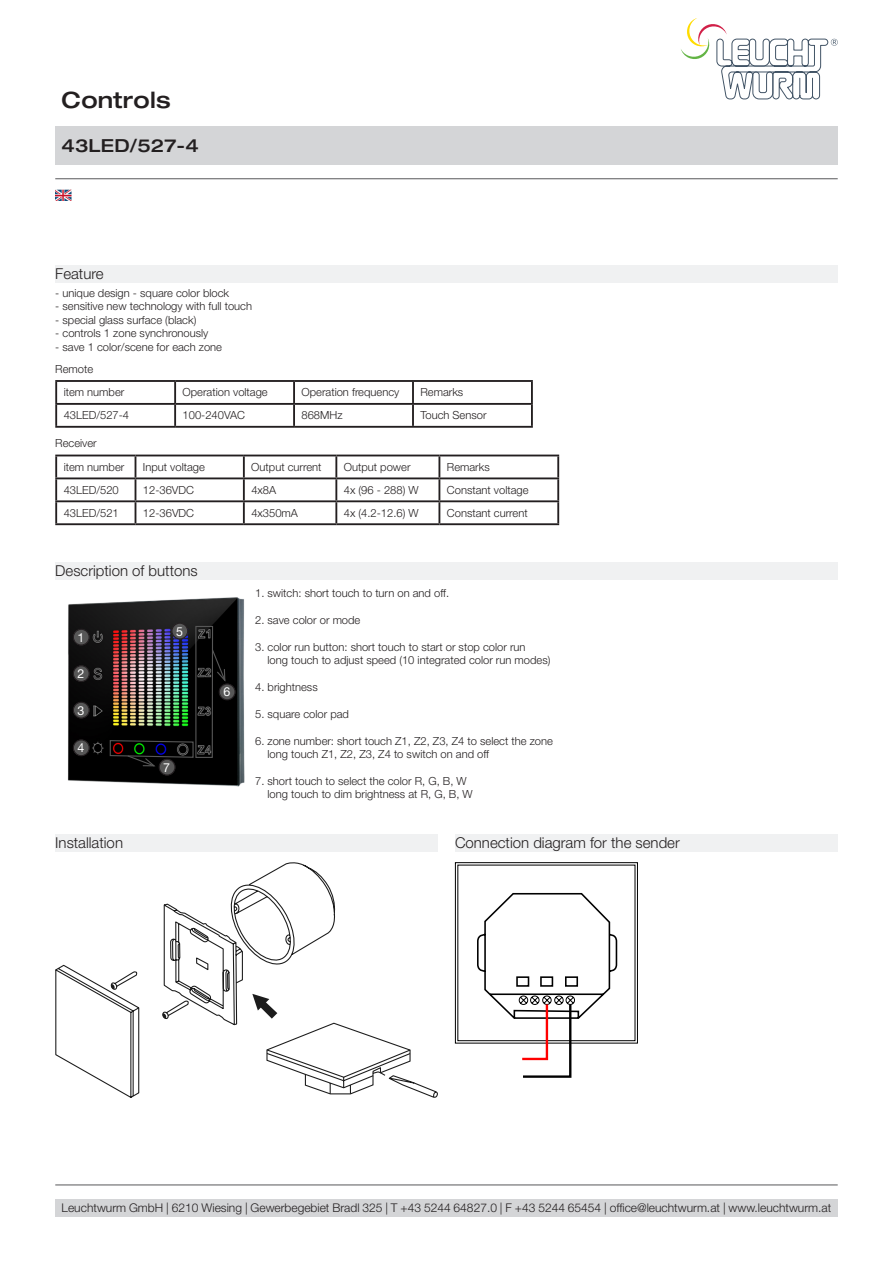
<style>
.page{position:relative;width:893px;height:1263px;background:#fff}
.page>*{position:absolute;margin:0;border:0;box-sizing:border-box;transform-origin:0 0}
.t1{font:500 expanded 22.5px "Helvetica Neue LT Pro";letter-spacing:.01em;color:#231f20}
.t2{font:500 expanded 18px "Helvetica Neue LT Pro";letter-spacing:.01em;color:#231f20}
.t3{font:300 15px "Helvetica Neue LT Pro";color:#231f20}
.t4{font:12.45px "Helvetica Neue LT Pro";color:#fff}
.t5{font:300 12px "Helvetica Neue LT Pro";color:#231f20}
.t6{font:300 11.25px/13.4px "Helvetica Neue LT Pro";color:#231f20}
</style>
<div class="page">
<div style="left:55px;top:126px;width:783px;height:39px;background:#d4d5d7"></div>
<div style="left:55px;top:1199px;width:783px;height:17px;background:#d4d5d7"></div>
<svg style="left:681px;top:18px;width:157px;height:81px"></svg>
<hr style="left:55px;top:1184px;width:783px;height:1px;background:#57585a">
<hr style="left:55px;top:178px;width:783px;height:1px;background:#57585a">
<div style="left:455px;top:834px;width:383px;height:18px;background:#f0f1f2"></div>
<div style="left:55px;top:834px;width:383px;height:18px;background:#f0f1f2"></div>
<svg style="left:455px;top:862px;width:183px;height:216px"></svg>
<div style="left:55px;top:562px;width:783px;height:17px;background:#f0f1f2"></div>
<img style="left:68px;top:597px;width:177px;height:186px">
<div style="left:172px;top:623px;width:16px;height:16px;background:#575757;border-radius:50%"></div>
<div style="left:73px;top:629px;width:16px;height:16px;background:#575757;border-radius:50%"></div>
<div style="left:73px;top:665px;width:16px;height:17px;background:#575757;border-radius:50%"></div>
<div style="left:73px;top:702px;width:16px;height:16px;background:#575757;border-radius:50%"></div>
<div style="left:73px;top:740px;width:16px;height:16px;background:#575757;border-radius:50%"></div>
<div style="left:159px;top:759px;width:16px;height:16px;background:#575757;border-radius:50%"></div>
<div style="left:219px;top:684px;width:16px;height:16px;background:#575757;border-radius:50%"></div>
<div style="left:171px;top:623px;width:17px;height:16px;border:1px solid #241f21;border-radius:50%"></div>
<div style="left:73px;top:629px;width:17px;height:17px;border:1px solid #241f21;border-radius:50%"></div>
<div style="left:73px;top:665px;width:17px;height:17px;border:1px solid #241f21;border-radius:50%"></div>
<div style="left:73px;top:702px;width:17px;height:16px;border:1px solid #241f21;border-radius:50%"></div>
<div style="left:73px;top:739px;width:17px;height:17px;border:1px solid #241f21;border-radius:50%"></div>
<div style="left:159px;top:759px;width:17px;height:17px;border:1px solid #241f21;border-radius:50%"></div>
<div style="left:219px;top:683px;width:17px;height:17px;border:1px solid #241f21;border-radius:50%"></div>
<div style="left:195px;top:626px;width:18px;height:132px;border:1px solid #575757"></div>
<svg style="left:109px;top:739px;width:85px;height:28px;background:#131313"></svg>
<svg style="left:211px;top:648px;width:15px;height:35px"></svg>
<svg style="left:55px;top:769px;width:188px;height:329px"></svg>
<svg style="left:111px;top:984px;width:4px;height:5px"></svg>
<svg style="left:161px;top:1000px;width:28px;height:20px"></svg>
<svg style="left:227px;top:860px;width:108px;height:109px"></svg>
<svg style="left:252px;top:994px;width:186px;height:104px"></svg>
<div style="left:55px;top:266px;width:783px;height:17px;background:#f0f1f2"></div>
<hr style="left:55px;top:380px;width:120px;height:2px;background:#231f20">
<hr style="left:55px;top:382px;width:2px;height:21px;background:#231f20">
<hr style="left:175px;top:380px;width:119px;height:2px;background:#231f20">
<hr style="left:174px;top:382px;width:2px;height:21px;background:#231f20">
<hr style="left:294px;top:380px;width:119px;height:2px;background:#231f20">
<hr style="left:293px;top:382px;width:2px;height:21px;background:#231f20">
<hr style="left:413px;top:380px;width:120px;height:2px;background:#231f20">
<hr style="left:412px;top:382px;width:2px;height:21px;background:#231f20">
<hr style="left:531px;top:382px;width:2px;height:21px;background:#231f20">
<hr style="left:55px;top:403px;width:120px;height:2px;background:#231f20">
<hr style="left:55px;top:405px;width:2px;height:21px;background:#231f20">
<hr style="left:175px;top:403px;width:119px;height:2px;background:#231f20">
<hr style="left:174px;top:405px;width:2px;height:21px;background:#231f20">
<hr style="left:294px;top:403px;width:119px;height:2px;background:#231f20">
<hr style="left:293px;top:405px;width:2px;height:21px;background:#231f20">
<hr style="left:413px;top:403px;width:120px;height:2px;background:#231f20">
<hr style="left:412px;top:405px;width:2px;height:21px;background:#231f20">
<hr style="left:531px;top:405px;width:2px;height:21px;background:#231f20">
<hr style="left:55px;top:426px;width:120px;height:2px;background:#231f20">
<hr style="left:175px;top:426px;width:119px;height:2px;background:#231f20">
<hr style="left:294px;top:426px;width:119px;height:2px;background:#231f20">
<hr style="left:413px;top:426px;width:120px;height:2px;background:#231f20">
<hr style="left:55px;top:455px;width:80px;height:1px;background:#231f20">
<hr style="left:55px;top:456px;width:2px;height:21px;background:#231f20">
<hr style="left:135px;top:455px;width:109px;height:1px;background:#231f20">
<hr style="left:244px;top:455px;width:92px;height:1px;background:#231f20">
<hr style="left:243px;top:456px;width:2px;height:21px;background:#231f20">
<hr style="left:336px;top:455px;width:103px;height:1px;background:#231f20">
<hr style="left:335px;top:456px;width:2px;height:21px;background:#231f20">
<hr style="left:439px;top:455px;width:120px;height:1px;background:#231f20">
<hr style="left:438px;top:456px;width:2px;height:21px;background:#231f20">
<hr style="left:557px;top:456px;width:2px;height:21px;background:#231f20">
<hr style="left:55px;top:477px;width:80px;height:2px;background:#231f20">
<hr style="left:55px;top:479px;width:2px;height:21px;background:#231f20">
<hr style="left:135px;top:477px;width:109px;height:2px;background:#231f20">
<hr style="left:244px;top:477px;width:92px;height:2px;background:#231f20">
<hr style="left:243px;top:479px;width:2px;height:21px;background:#231f20">
<hr style="left:336px;top:477px;width:103px;height:2px;background:#231f20">
<hr style="left:335px;top:479px;width:2px;height:21px;background:#231f20">
<hr style="left:439px;top:477px;width:120px;height:2px;background:#231f20">
<hr style="left:438px;top:479px;width:2px;height:21px;background:#231f20">
<hr style="left:557px;top:479px;width:2px;height:21px;background:#231f20">
<hr style="left:55px;top:500px;width:80px;height:2px;background:#231f20">
<hr style="left:55px;top:502px;width:2px;height:21px;background:#231f20">
<hr style="left:135px;top:500px;width:109px;height:2px;background:#231f20">
<svg style="left:135px;top:456px;width:1px;height:67px"></svg>
<hr style="left:244px;top:500px;width:92px;height:2px;background:#231f20">
<hr style="left:243px;top:502px;width:2px;height:21px;background:#231f20">
<hr style="left:336px;top:500px;width:103px;height:2px;background:#231f20">
<hr style="left:335px;top:502px;width:2px;height:21px;background:#231f20">
<hr style="left:439px;top:500px;width:120px;height:2px;background:#231f20">
<hr style="left:438px;top:502px;width:2px;height:21px;background:#231f20">
<hr style="left:557px;top:502px;width:2px;height:21px;background:#231f20">
<hr style="left:55px;top:523px;width:80px;height:2px;background:#231f20">
<hr style="left:135px;top:523px;width:109px;height:2px;background:#231f20">
<hr style="left:244px;top:523px;width:92px;height:2px;background:#231f20">
<hr style="left:336px;top:523px;width:103px;height:2px;background:#231f20">
<hr style="left:439px;top:523px;width:120px;height:2px;background:#231f20">
<img style="left:55px;top:190px;width:16px;height:11px">
<h1 class="t1" style="left:62px;top:86px;width:111px">Controls</h1>
<h2 class="t2" style="left:62px;top:134px;width:139px">43LED/527-4</h2>
<h3 class="t3" style="left:55px;top:264px;width:50px">Feature</h3>
<p class="t6" style="left:55px;top:286px;width:175px">- unique design - square color block</p>
<p class="t6" style="left:55px;top:299px;width:198px">- sensitive new technology with full touch</p>
<p class="t6" style="left:55px;top:313px;width:143px">- special glass surface (black)</p>
<p class="t6" style="left:55px;top:326px;width:155px">- controls 1 zone synchronously</p>
<p class="t6" style="left:55px;top:335px;width:168px;line-height:21.9px">- save 1 color/scene for each zone<br>Remote</p>
<p class="t6" style="left:64px;top:385px;width:62px">item number</p>
<p class="t6" style="left:183px;top:385px;width:87px">Operation voltage</p>
<p class="t6" style="left:302px;top:385px;width:99px">Operation frequency</p>
<p class="t6" style="left:420px;top:385px;width:44px">Remarks</p>
<p class="t6" style="left:64px;top:408px;width:67px">43LED/527-4</p>
<p class="t6" style="left:183px;top:408px;width:64px">100-240VAC</p>
<p class="t6" style="left:302px;top:408px;width:43px">868MHz</p>
<p class="t6" style="left:420px;top:408px;width:68px">Touch Sensor</p>
<p class="t6" style="left:64px;top:431px;width:62px;line-height:23.9px;text-indent:-8px">Receiver<br>item number</p>
<p class="t6" style="left:143px;top:460px;width:63px">Input voltage</p>
<p class="t6" style="left:251px;top:460px;width:72px">Output current</p>
<p class="t6" style="left:344px;top:460px;width:68px">Output power</p>
<p class="t6" style="left:447px;top:460px;width:44px">Remarks</p>
<p class="t6" style="left:64px;top:483px;width:57px">43LED/520</p>
<p class="t6" style="left:143px;top:483px;width:53px">12-36VDC</p>
<p class="t6" style="left:251px;top:483px;width:26px">4x8A</p>
<p class="t6" style="left:344px;top:483px;width:76px">4x (96 - 288) W</p>
<p class="t6" style="left:447px;top:483px;width:83px">Constant voltage</p>
<p class="t6" style="left:64px;top:506px;width:57px">43LED/521</p>
<p class="t6" style="left:143px;top:506px;width:53px">12-36VDC</p>
<p class="t6" style="left:251px;top:506px;width:48px">4x350mA</p>
<p class="t6" style="left:344px;top:506px;width:76px">4x (4.2-12.6) W</p>
<p class="t6" style="left:447px;top:506px;width:82px">Constant current</p>
<h3 class="t3" style="left:55px;top:561px;width:144px">Description of buttons</h3>
<p class="t4" style="left:77px;top:629px;width:8px">1</p>
<p class="t4" style="left:77px;top:666px;width:8px">2</p>
<p class="t4" style="left:77px;top:702px;width:8px">3</p>
<p class="t4" style="left:77px;top:740px;width:8px">4</p>
<p class="t4" style="left:176px;top:623px;width:8px">5</p>
<p class="t4" style="left:163px;top:759px;width:8px">7</p>
<p class="t4" style="left:223px;top:684px;width:8px">6</p>
<p class="t6" style="left:255px;top:586px;width:195px">1. switch: short touch to turn on and off.</p>
<p class="t6" style="left:255px;top:613px;width:107px">2. save color or mode</p>
<p class="t6" style="left:268px;top:640px;width:284px;text-indent:-12px">3. color run button: short touch to start or stop color run<br>long touch to adjust speed (10 integrated color run modes)</p>
<p class="t6" style="left:255px;top:680px;width:64px">4. brightness</p>
<p class="t6" style="left:255px;top:707px;width:95px">5. square color pad</p>
<p class="t6" style="left:268px;top:734px;width:287px;text-indent:-12px">6. zone number: short touch Z1, Z2, Z3, Z4 to select the zone long touch Z1, Z2, Z3, Z4 to switch on and off</p>
<p class="t6" style="left:268px;top:774px;width:207px;text-indent:-12px">7. short touch to select the color R, G, B, W long touch to dim brightness at R, G, B, W</p>
<h3 class="t3" style="left:55px;top:833px;width:69px">Installation</h3>
<h3 class="t3" style="left:455px;top:833px;width:226px">Connection diagram for the sender</h3>
<p class="t5" style="left:62px;top:1200px;width:771px">Leuchtwurm GmbH | 6210 Wiesing | Gewerbegebiet Bradl 325 | T +43 5244 64827.0 | F +43 5244 65454 | office@leuchtwurm.at | www.leuchtwurm.at</p>
</div>
